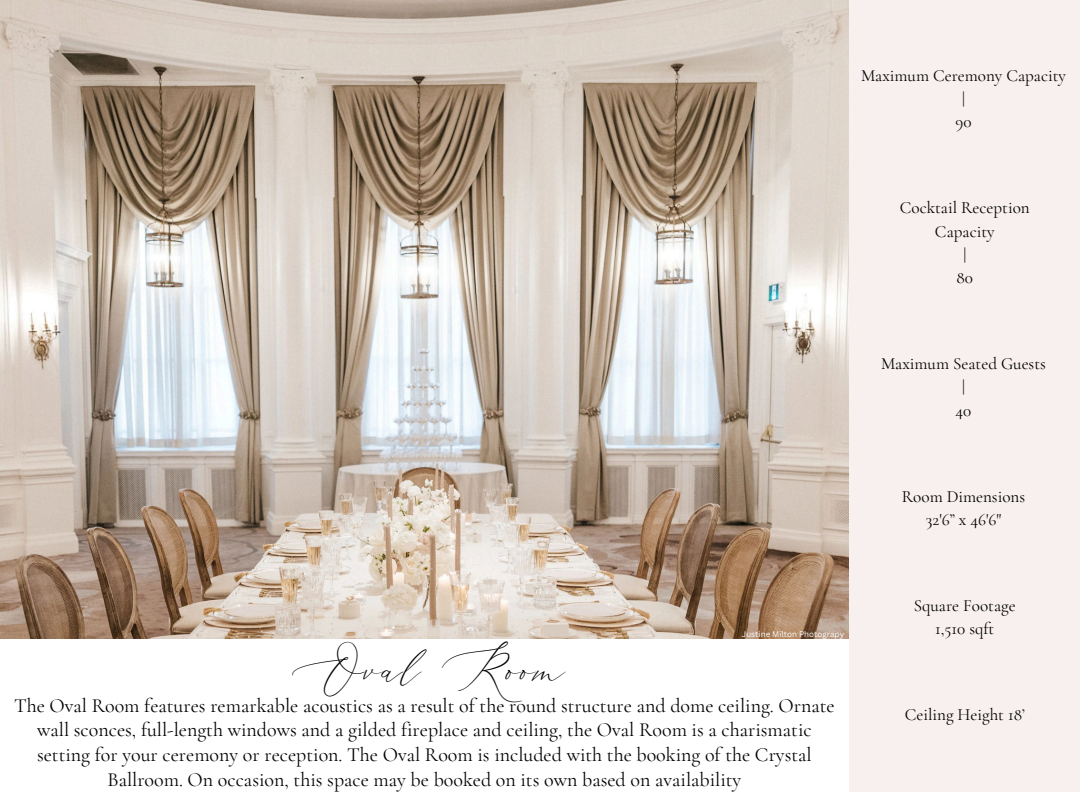
<style>
.page{position:relative;width:1080px;height:792px;background:#fff}
.page>*{position:absolute;margin:0;border:0;box-sizing:border-box;transform-origin:0 0}
.t1{font:44px "Aerotis";letter-spacing:.035em;color:#000}
.t2{font:20px/24.8px "Cormorant Garamond";color:#000;text-align:center}
.t3{font:17.1px/23.2px "Cormorant Garamond";color:#000;text-align:center}
.t4{font:8px "Canva Sans";color:#fff}
</style>
<div class="page">
<img style="left:0;top:0;width:849px;height:639px">
<div style="left:849px;top:0;width:231px;height:791px;background:#f7f0ef"></div>
<h3 class="t3" style="left:861px;top:64px;width:206px">Maximum Ceremony Capacity |<br>90</h3>
<h3 class="t3" style="left:900px;top:196px;width:131px">Cocktail Reception<br>Capacity<br>|<br>80</h3>
<h3 class="t4" style="left:742px;top:628px;width:104px">Justine Milton Photograpy</h3>
<p class="t1" style="left:292px;top:643px;width:274px">Oval Room</p>
<h1 class="t2" style="left:14px;top:693px;width:822px">The Oval Room features remarkable acoustics as a result of the round structure and dome ceiling. Ornate wall sconces, full-length windows and a gilded fireplace and ceiling, the Oval Room is a charismatic setting for your ceremony or reception. The Oval Room is included with the booking of the Crystal Ballroom. On occasion, this space may be booked on its own based on availability</h1>
<h3 class="t3" style="left:881px;top:352px;width:166px">Maximum Seated Guests |<br>40</h3>
<h3 class="t3" style="left:902px;top:485px;width:125px">Room Dimensions<br>32'6” x 46'6"</h3>
<h2 class="t3" style="left:914px;top:594px;width:104px">Square Footage<br>1,510 sqft</h2>
<h3 class="t3" style="left:905px;top:703px;width:121px">Ceiling Height 18’</h3>
</div>
